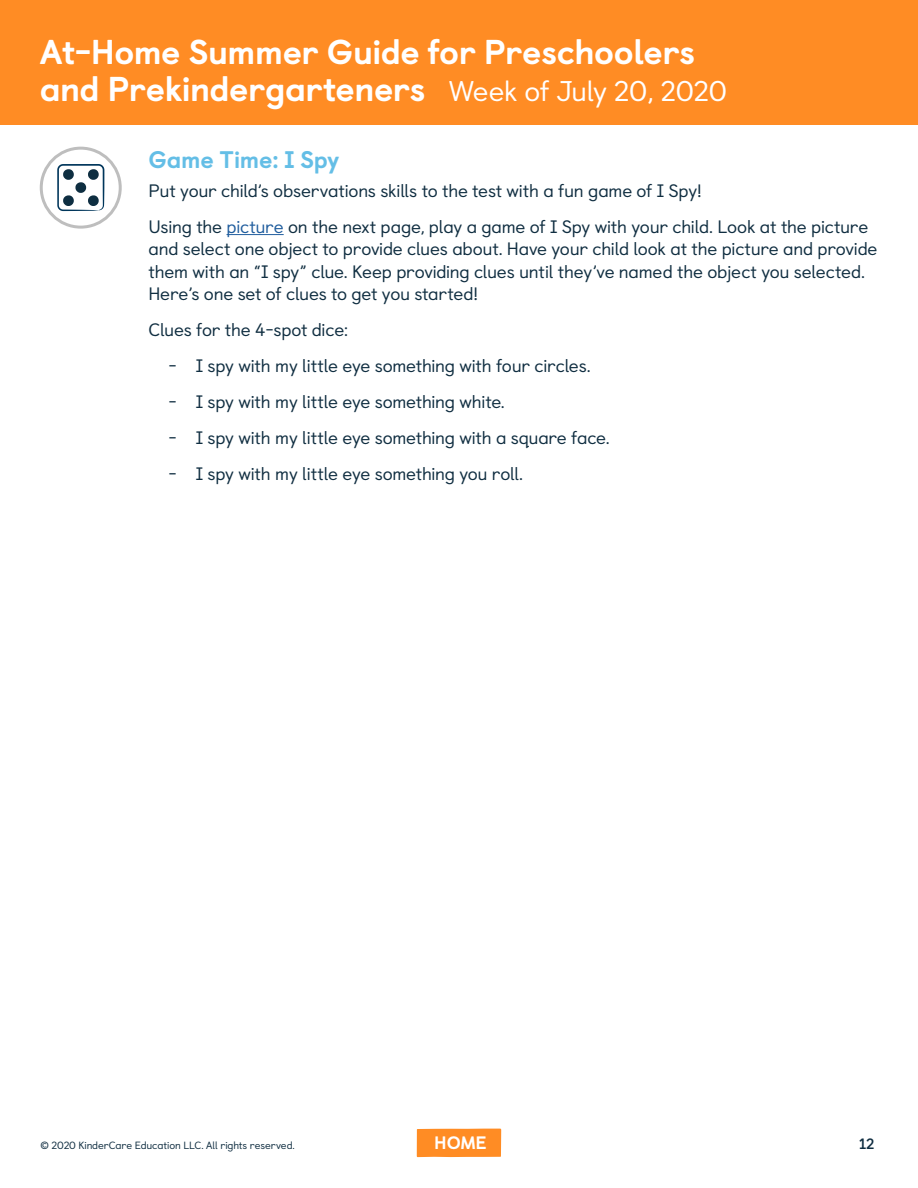
<style>
.page{position:relative;width:918px;height:1188px;background:#fff}
.page>*{position:absolute;margin:0;border:0;box-sizing:border-box;transform-origin:0 0}
.t1{font:800 34.5px/37.5px "Castledown";letter-spacing:-.015em;color:#fff}
.t2{font:800 24px "Castledown";letter-spacing:-.01em;color:#64bee6}
.t3{font:18px/22.5px "Castledown";letter-spacing:-.015em;color:#102e41}
.t4{font:800 18px "Castledown";color:#fff}
.t5{font:700 15px "Castledown";color:#102e41}
.t6{font:10.5px "Castledown";letter-spacing:-.01em;color:#102e41}
.s1{font-weight:400;font-size:28.5px}
.s2{color:#215e9e}
</style>
<div class="page">
<div style="left:417px;top:1129px;width:84px;height:28px;background:#ff8c24"></div>
<div style="left:0;top:0;width:918px;height:125px;background:#ff8c24"></div>
<hr style="left:227px;top:234px;width:57px;height:1px;background:#215e9e">
<svg style="left:57px;top:164px;width:47px;height:47px"></svg>
<div style="left:40px;top:147px;width:82px;height:82px;border:3px solid #bebebe;border-radius:50%"></div>
<h1 class="t1" style="left:40px;top:30px;width:689px">At-Home Summer Guide for Preschoolers and Prekindergarteners <span class="s1">Week of July 20, 2020</span></h1>
<h2 class="t2" style="left:148px;top:139px;width:192px">Game Time: I Spy</h2>
<p class="t3" style="left:148px;top:171px;width:721px;line-height:36px">Put your child’s observations skills to the test with a fun game of I Spy!<br>Using the <span class="s2">picture</span> on the next page, play a game of I Spy with your child. Look at the picture</p>
<p class="t3" style="left:148px;top:236px;width:730px">and select one object to provide clues about. Have your child look at the picture and provide them with an “I spy” clue. Keep providing clues until they’ve named the object you selected.<br>Here’s one set of clues to get you started!</p>
<p class="t3" style="left:148px;top:317px;width:201px">Clues for the 4-spot dice:</p>
<p class="t3" style="left:169px;top:353px;width:423px">- I spy with my little eye something with four circles.</p>
<p class="t3" style="left:169px;top:389px;width:338px">- I spy with my little eye something white.</p>
<p class="t3" style="left:169px;top:425px;width:442px">- I spy with my little eye something with a square face.</p>
<p class="t3" style="left:169px;top:461px;width:356px">- I spy with my little eye something you roll.</p>
<p class="t6" style="left:40px;top:1137px;width:256px">© 2020 KinderCare Education LLC. All rights reserved.</p>
<p class="t4" style="left:434px;top:1128px;width:54px">HOME</p>
<p class="t5" style="left:859px;top:1132px;width:17px">12</p>
</div>
